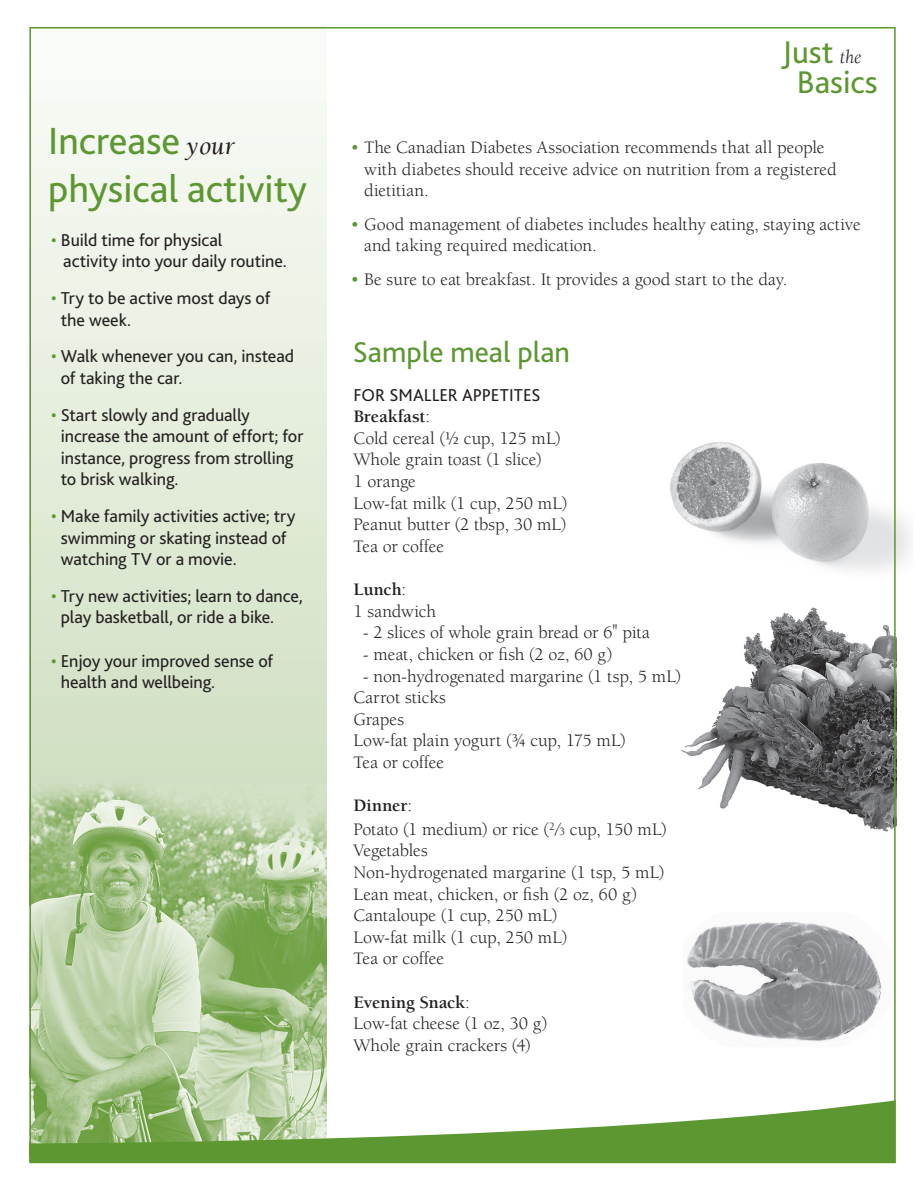
<style>
.page{position:relative;width:920px;height:1188px;background:#fff}
.page>*{position:absolute;margin:0;border:0;box-sizing:border-box;transform-origin:0 0}
.t1{font:39.6px "Bliss 2";color:#5c9731}
.t2{font:32.85px "Bliss 2";color:#5c9731}
.t3{font:30px "Bliss 2";color:#5c9731}
.Body_copy{font:18px/21.6px "Berkeley Std";color:#231f20}
.Body_copy-2{font:18px/21.6px "Bliss 2";letter-spacing:-.005em;color:#231f20}
.Body_copy-3{font:700 18px "Berkeley Std";color:#231f20}
.s1{font-family:"Berkeley Std";font-style:italic;font-size:26.4px;color:#231f20}
.s2{color:#5c9731}
.s3{font-family:"Berkeley Std";font-style:italic;font-size:19.2px;color:#231f20}
.s4{font-weight:400}
.s5{font-size:11.4px}
</style>
<div class="page">
<img style="left:32px;top:99px;width:294px;height:1001px">
<img style="left:680px;top:608px;width:212px;height:223px">
<img style="left:670px;top:426px;width:241px;height:151px">
<img style="left:687px;top:921px;width:195px;height:121px">
<svg style="left:32px;top:1100px;width:860px;height:59px"></svg>
<p class="t1" style="left:48px;top:116px;width:188px">Increase <span class="s1">your</span></p>
<p class="t1" style="left:48px;top:164px;width:260px">physical activity</p>
<p class="Body_copy-2" style="left:51px;top:228px;width:173px"><span class="s2">•</span> Build time for physical</p>
<p class="Body_copy-2" style="left:63px;top:250px;width:225px">activity into your daily routine.</p>
<p class="Body_copy-2" style="left:61px;top:287px;width:211px;text-indent:-10px"><span class="s2">•</span> Try to be active most days of the week.</p>
<p class="Body_copy-2" style="left:61px;top:345px;width:235px;text-indent:-10px"><span class="s2">•</span> Walk whenever you can, instead of taking the car.</p>
<p class="Body_copy-2" style="left:61px;top:403px;width:244px;text-indent:-10px"><span class="s2">•</span> Start slowly and gradually increase the amount of effort; for instance, progress from strolling to brisk walking.</p>
<p class="Body_copy-2" style="left:61px;top:504px;width:236px;text-indent:-10px"><span class="s2">•</span> Make family activities active; try swimming or skating instead of watching TV or a movie.</p>
<p class="Body_copy-2" style="left:61px;top:584px;width:243px;text-indent:-10px"><span class="s2">•</span> Try new activities; learn to dance, play basketball, or ride a bike.</p>
<p class="Body_copy-2" style="left:61px;top:649px;width:214px;text-indent:-10px"><span class="s2">•</span> Enjoy your improved sense of health and wellbeing.</p>
<p class="t2" style="left:781px;top:32px;width:81px">Just <span class="s3">the</span></p>
<p class="t2" style="left:796px;top:61px;width:82px">Basics</p>
<p class="Body_copy" style="left:364px;top:137px;width:474px;text-indent:-14px"><span class="s2">•</span> The Canadian Diabetes Association recommends that all people with diabetes should receive advice on nutrition from a registered dietitian.</p>
<p class="Body_copy" style="left:364px;top:214px;width:498px;text-indent:-14px"><span class="s2">•</span> Good management of diabetes includes healthy eating, staying active and taking required medication.</p>
<p class="Body_copy" style="left:350px;top:269px;width:438px"><span class="s2">•</span> Be sure to eat breakfast. It provides a good start to the day.</p>
<p class="t3" style="left:352px;top:333px;width:218px">Sample meal plan</p>
<p class="Body_copy-2" style="left:353px;top:383px;width:188px">FOR SMALLER APPETITES</p>
<p class="Body_copy-3" style="left:353px;top:407px;width:78px">Breakfast<span class="s4">:</span></p>
<p class="Body_copy" style="left:353px;top:427px;width:209px">Cold cereal (½ cup, 125 mL)</p>
<p class="Body_copy" style="left:353px;top:449px;width:189px">Whole grain toast (1 slice)</p>
<p class="Body_copy" style="left:353px;top:471px;width:64px">1 orange</p>
<p class="Body_copy" style="left:353px;top:492px;width:215px">Low-fat milk (1 cup, 250 mL)</p>
<p class="Body_copy" style="left:353px;top:514px;width:214px">Peanut butter (2 tbsp, 30 mL)</p>
<p class="Body_copy" style="left:353px;top:535px;width:92px">Tea or coffee</p>
<p class="Body_copy-3" style="left:353px;top:580px;width:54px">Lunch<span class="s4">:</span></p>
<p class="Body_copy" style="left:353px;top:600px;width:84px">1 sandwich</p>
<p class="Body_copy" style="left:363px;top:622px;width:288px">- 2 slices of whole grain bread or 6<sup>"</sup> pita</p>
<p class="Body_copy" style="left:363px;top:643px;width:251px">- meat, chicken or fish (2 oz, 60 g)</p>
<p class="Body_copy" style="left:363px;top:665px;width:320px">- non-hydrogenated margarine (1 tsp, 5 mL)</p>
<p class="Body_copy" style="left:353px;top:687px;width:94px">Carrot sticks</p>
<p class="Body_copy" style="left:353px;top:708px;width:52px">Grapes</p>
<p class="Body_copy" style="left:353px;top:730px;width:274px">Low-fat plain yogurt (¾ cup, 175 mL)</p>
<p class="Body_copy" style="left:353px;top:751px;width:92px">Tea or coffee</p>
<p class="Body_copy-3" style="left:353px;top:796px;width:60px">Dinner<span class="s4">:</span></p>
<p class="Body_copy" style="left:353px;top:818px;width:315px">Potato (1 medium) or rice (<sup>2</sup>⁄<span class="s5">3</span> cup, 150 mL)</p>
<p class="Body_copy" style="left:353px;top:840px;width:76px">Vegetables</p>
<p class="Body_copy" style="left:353px;top:861px;width:312px">Non-hydrogenated margarine (1 tsp, 5 mL)</p>
<p class="Body_copy" style="left:353px;top:883px;width:285px">Lean meat, chicken, or fish (2 oz, 60 g)</p>
<p class="Body_copy" style="left:353px;top:904px;width:205px">Cantaloupe (1 cup, 250 mL)</p>
<p class="Body_copy" style="left:353px;top:926px;width:215px">Low-fat milk (1 cup, 250 mL)</p>
<p class="Body_copy" style="left:353px;top:948px;width:92px">Tea or coffee</p>
<p class="Body_copy-3" style="left:353px;top:992px;width:118px">Evening Snack<span class="s4">:</span></p>
<p class="Body_copy" style="left:353px;top:1012px;width:195px">Low-fat cheese (1 oz, 30 g)</p>
<p class="Body_copy" style="left:353px;top:1034px;width:178px">Whole grain crackers (4)</p>
</div>
